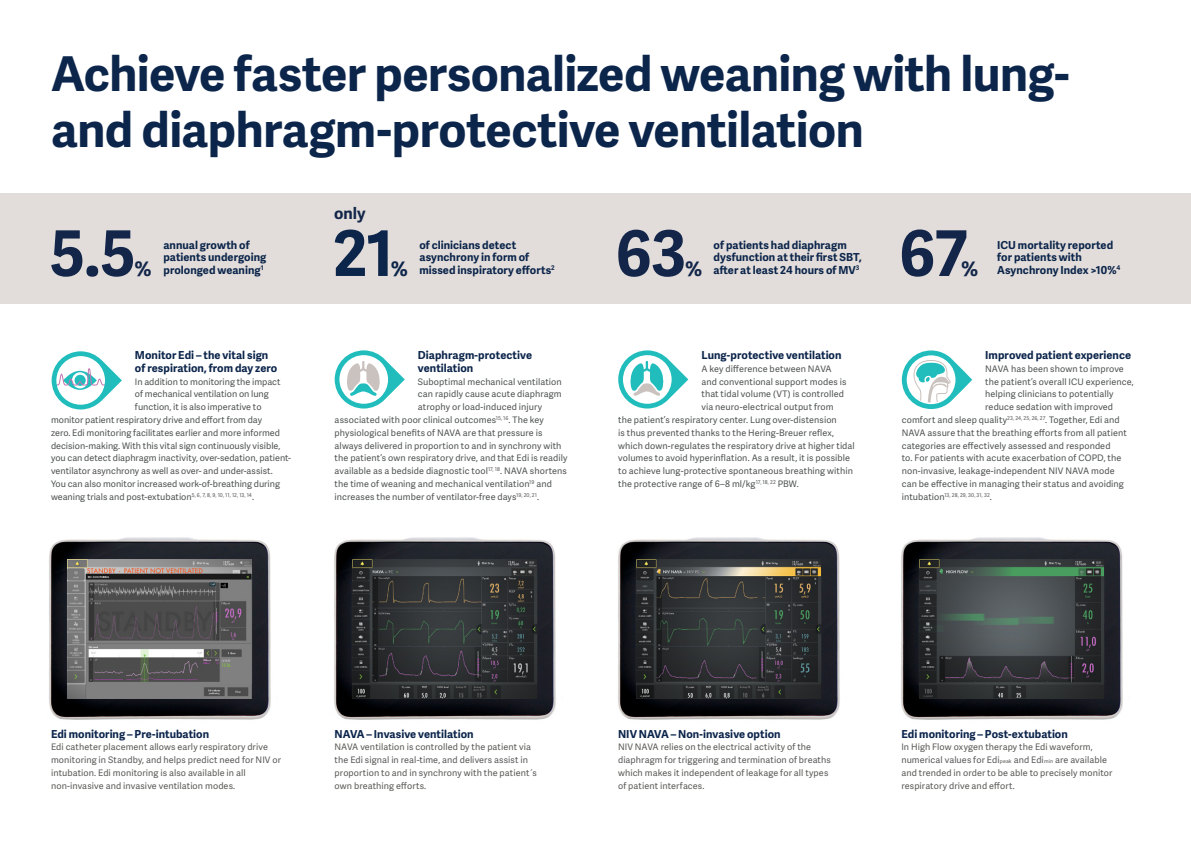
<style>
.page{position:relative;width:1191px;height:842px;background:#fff}
.page>*{position:absolute;margin:0;border:0;box-sizing:border-box;transform-origin:0 0}
.t1{font:700 63px "Adelle Sans";color:#13264a}
.t2{font:700 63px "Adelle Sans";color:#0c254b}
.A4_USL_Heading_First{font:700 48px/55.3px "Adelle Sans";letter-spacing:-.01em;color:#0c254b}
.t3{font:700 20px "Adelle Sans";color:#13264a}
.t4{font:700 20px "Adelle Sans";color:#0c254b}
.Sub-heading_Body_cop{font:700 16px "Adelle Sans";color:#13264a}
.Sub-heading_Body_cop-2{font:700 11px/12.8px "Adelle Sans";letter-spacing:.005em;color:#0c254b}
.Sub-heading_Body_cop-3{font:9px "Adelle Sans";letter-spacing:.01em;color:#505353}
.A4_USL_Body_copy_Ade{font:9px/12.8px "Adelle Sans";letter-spacing:.01em;color:#595957}
.Sub-heading_Body_cop-4{font:700 6.4px "Adelle Sans";color:#0c254b}
.Sub-heading_Body_cop-5{font:5.2px "Adelle Sans";letter-spacing:.025em;color:#505353}
.s1{font-size:9px}
.s2{font-size:5.2px}
</style>
<div class="page">
<div style="left:0;top:193px;width:1191px;height:110px;background:#e2ddda"></div>
<svg style="left:52px;top:351px;width:70px;height:58px"></svg>
<svg style="left:335px;top:350px;width:70px;height:58px"></svg>
<svg style="left:618px;top:350px;width:70px;height:58px"></svg>
<svg style="left:901px;top:350px;width:71px;height:59px"></svg>
<img style="left:49px;top:537px;width:222px;height:183px">
<img style="left:67px;top:560px;width:184px;height:138px">
<img style="left:618px;top:537px;width:222px;height:183px">
<img style="left:636px;top:560px;width:184px;height:138px">
<img style="left:334px;top:537px;width:222px;height:183px">
<img style="left:352px;top:560px;width:184px;height:138px">
<img style="left:901px;top:537px;width:222px;height:183px">
<img style="left:919px;top:560px;width:184px;height:138px">
<p class="A4_USL_Heading_First" style="left:51px;top:45px;width:1019px">Achieve faster personalized weaning with lung&shy;and diaphragm-protective ventilation</p>
<p class="t1" style="left:50px;top:207px;width:87px">5.5</p>
<p class="Sub-heading_Body_cop-2" style="left:163px;top:238px;width:104px">annual growth of patients undergoing prolonged weaning</p>
<p class="t3" style="left:135px;top:254px;width:18px">%</p>
<p class="Sub-heading_Body_cop-4" style="left:261px;top:263px;width:4px">1</p>
<p class="Sub-heading_Body_cop-2" style="left:135px;top:348px;width:135px">Monitor Edi – the vital sign</p>
<p class="Sub-heading_Body_cop-2" style="left:135px;top:361px;width:144px">of respiration, from day zero</p>
<p class="Sub-heading_Body_cop-3" style="left:135px;top:375px;width:147px">In addition to monitoring the impact</p>
<p class="Sub-heading_Body_cop-3" style="left:135px;top:388px;width:135px">of mechanical ventilation on lung</p>
<p class="Sub-heading_Body_cop-3" style="left:135px;top:401px;width:128px">function, it is also imperative to</p>
<p class="Sub-heading_Body_cop-3" style="left:51px;top:413px;width:213px">monitor patient respiratory drive and effort from day</p>
<p class="Sub-heading_Body_cop-3" style="left:51px;top:426px;width:230px">zero. Edi monitoring facilitates earlier and more informed</p>
<p class="Sub-heading_Body_cop-3" style="left:51px;top:439px;width:231px">decision-making. With this vital sign continuously visible,</p>
<p class="Sub-heading_Body_cop-3" style="left:51px;top:452px;width:242px">you can detect diaphragm inactivity, over-sedation, patient-</p>
<p class="Sub-heading_Body_cop-3" style="left:51px;top:464px;width:223px">ventilator asynchrony as well as over- and under-assist.</p>
<p class="Sub-heading_Body_cop-3" style="left:51px;top:477px;width:230px">You can also monitor increased work-of-breathing during</p>
<p class="Sub-heading_Body_cop-3" style="left:51px;top:490px;width:204px">weaning trials and post-extubation<sup>5,</sup> <sup>6,</sup> <sup>7,</sup> <sup>8,</sup> <sup>9,</sup> <sup>10,</sup> <sup>11,</sup> <sup>12,</sup> <sup>13,</sup> <sup>14</sup>.</p>
<p class="Sub-heading_Body_cop" style="left:334px;top:202px;width:33px">only</p>
<p class="t2" style="left:333px;top:207px;width:62px">21</p>
<p class="Sub-heading_Body_cop-2" style="left:419px;top:238px;width:111px">of clinicians detect asynchrony in form of</p>
<p class="Sub-heading_Body_cop-2" style="left:419px;top:263px;width:133px">missed inspiratory efforts</p>
<p class="t4" style="left:391px;top:254px;width:18px">%</p>
<p class="Sub-heading_Body_cop-4" style="left:551px;top:263px;width:5px">2</p>
<p class="Sub-heading_Body_cop-2" style="left:418px;top:348px;width:116px">Diaphragm-protective ventilation</p>
<p class="Sub-heading_Body_cop-3" style="left:418px;top:375px;width:145px">Suboptimal mechanical ventilation</p>
<p class="Sub-heading_Body_cop-3" style="left:418px;top:388px;width:145px">can rapidly cause acute diaphragm</p>
<p class="Sub-heading_Body_cop-3" style="left:418px;top:401px;width:126px">atrophy or load-induced injury</p>
<p class="Sub-heading_Body_cop-3" style="left:334px;top:413px;width:211px">associated with poor clinical outcomes<sup>15,</sup> <sup>16</sup>. The key</p>
<p class="Sub-heading_Body_cop-3" style="left:334px;top:426px;width:209px">physiological benefits of NAVA are that pressure is</p>
<p class="Sub-heading_Body_cop-3" style="left:334px;top:439px;width:228px">always delivered in proportion to and in synchrony with</p>
<p class="Sub-heading_Body_cop-3" style="left:334px;top:452px;width:234px">the patient’s own respiratory drive, and that Edi is readily</p>
<p class="Sub-heading_Body_cop-3" style="left:334px;top:464px;width:234px">available as a bedside diagnostic tool<sup>17,</sup> <sup>18</sup>. NAVA shortens</p>
<p class="Sub-heading_Body_cop-3" style="left:334px;top:477px;width:219px">the time of weaning and mechanical ventilation<sup>19</sup> and</p>
<p class="Sub-heading_Body_cop-3" style="left:334px;top:490px;width:206px">increases the number of ventilator-free days<sup>19,</sup> <sup>20,</sup> <sup>21</sup>.</p>
<p class="t1" style="left:615px;top:207px;width:72px">63</p>
<p class="Sub-heading_Body_cop-2" style="left:713px;top:238px;width:150px">of patients had diaphragm dysfunction at their first SBT, after at least 24 hours of MV</p>
<p class="t3" style="left:685px;top:254px;width:18px">%</p>
<p class="Sub-heading_Body_cop-4" style="left:856px;top:263px;width:5px">3</p>
<p class="Sub-heading_Body_cop-2" style="left:701px;top:348px;width:141px">Lung-protective ventilation</p>
<p class="Sub-heading_Body_cop-3" style="left:701px;top:362px;width:132px">A key difference between NAVA</p>
<p class="Sub-heading_Body_cop-3" style="left:701px;top:375px;width:146px">and conventional support modes is</p>
<p class="Sub-heading_Body_cop-3" style="left:701px;top:388px;width:144px">that tidal volume (VT) is controlled</p>
<p class="Sub-heading_Body_cop-3" style="left:701px;top:401px;width:134px">via neuro-electrical output from</p>
<p class="Sub-heading_Body_cop-3" style="left:618px;top:413px;width:220px">the patient’s respiratory center. Lung over-distension</p>
<p class="Sub-heading_Body_cop-3" style="left:618px;top:426px;width:217px">is thus prevented thanks to the Hering-Breuer reflex,</p>
<p class="Sub-heading_Body_cop-3" style="left:618px;top:439px;width:238px">which down-regulates the respiratory drive at higher tidal</p>
<p class="Sub-heading_Body_cop-3" style="left:618px;top:452px;width:233px">volumes to avoid hyperinflation. As a result, it is possible</p>
<p class="Sub-heading_Body_cop-3" style="left:618px;top:464px;width:236px">to achieve lung-protective spontaneous breathing within</p>
<p class="Sub-heading_Body_cop-3" style="left:618px;top:477px;width:182px">the protective range of 6–8 ml/kg<sup>17,</sup> <sup>18,</sup> <sup>22</sup> PBW.</p>
<p class="t1" style="left:899px;top:207px;width:71px">67</p>
<p class="Sub-heading_Body_cop-2" style="left:997px;top:238px;width:117px">ICU mortality reported for patients with</p>
<p class="t3" style="left:961px;top:254px;width:18px">%</p>
<p class="Sub-heading_Body_cop-2" style="left:997px;top:263px;width:125px">Asynchrony Index &gt;10%<sup>4</sup></p>
<p class="Sub-heading_Body_cop-2" style="left:985px;top:348px;width:147px">Improved patient experience</p>
<p class="Sub-heading_Body_cop-3" style="left:985px;top:362px;width:140px">NAVA has been shown to improve</p>
<p class="Sub-heading_Body_cop-3" style="left:985px;top:375px;width:150px">the patient’s overall ICU experience,</p>
<p class="Sub-heading_Body_cop-3" style="left:985px;top:388px;width:130px">helping clinicians to potentially</p>
<p class="Sub-heading_Body_cop-3" style="left:985px;top:401px;width:129px">reduce sedation with improved</p>
<p class="Sub-heading_Body_cop-3" style="left:901px;top:413px;width:219px">comfort and sleep quality<sup>23,</sup> <sup>24,</sup> <sup>25,</sup> <sup>26,</sup> <sup>27</sup>. Together, Edi and</p>
<p class="Sub-heading_Body_cop-3" style="left:901px;top:426px;width:227px">NAVA assure that the breathing efforts from all patient</p>
<p class="Sub-heading_Body_cop-3" style="left:901px;top:439px;width:210px">categories are effectively assessed and responded</p>
<p class="Sub-heading_Body_cop-3" style="left:901px;top:452px;width:221px">to. For patients with acute exacerbation of COPD, the</p>
<p class="Sub-heading_Body_cop-3" style="left:901px;top:464px;width:214px">non-invasive, leakage-independent NIV NAVA mode</p>
<p class="Sub-heading_Body_cop-3" style="left:901px;top:477px;width:224px">can be effective in managing their status and avoiding</p>
<p class="Sub-heading_Body_cop-5" style="left:901px;top:491px;width:92px"><span class="s1">intubation</span>13, 28, 29, 30, 31, 32<span class="s1">.</span></p>
<p class="Sub-heading_Body_cop-2" style="left:51px;top:727px;width:160px">Edi monitoring – Pre-intubation</p>
<p class="A4_USL_Body_copy_Ade" style="left:51px;top:740px;width:231px">Edi catheter placement allows early respiratory drive monitoring in Standby, and helps predict need for NIV or intubation. Edi monitoring is also available in all non-invasive and invasive ventilation modes.</p>
<p class="Sub-heading_Body_cop-2" style="left:334px;top:727px;width:140px">NAVA – Invasive ventilation</p>
<p class="A4_USL_Body_copy_Ade" style="left:334px;top:740px;width:204px">NAVA ventilation is controlled by the patient via the Edi signal in real-time, and delivers assist in proportion to and in synchrony with the patient´s own breathing efforts.</p>
<p class="Sub-heading_Body_cop-2" style="left:618px;top:727px;width:164px">NIV NAVA – Non-invasive option</p>
<p class="A4_USL_Body_copy_Ade" style="left:618px;top:740px;width:214px">NIV NAVA relies on the electrical activity of the diaphragm for triggering and termination of breaths which makes it independent of leakage for all types of patient interfaces.</p>
<p class="Sub-heading_Body_cop-2" style="left:901px;top:727px;width:168px">Edi monitoring – Post-extubation</p>
<p class="A4_USL_Body_copy_Ade" style="left:901px;top:740px;width:212px">In High Flow oxygen therapy the Edi waveform, numerical values for Edi<span class="s2">peak</span> and Edi<span class="s2">min</span> are available and trended in order to be able to precisely monitor respiratory drive and effort.</p>
</div>
